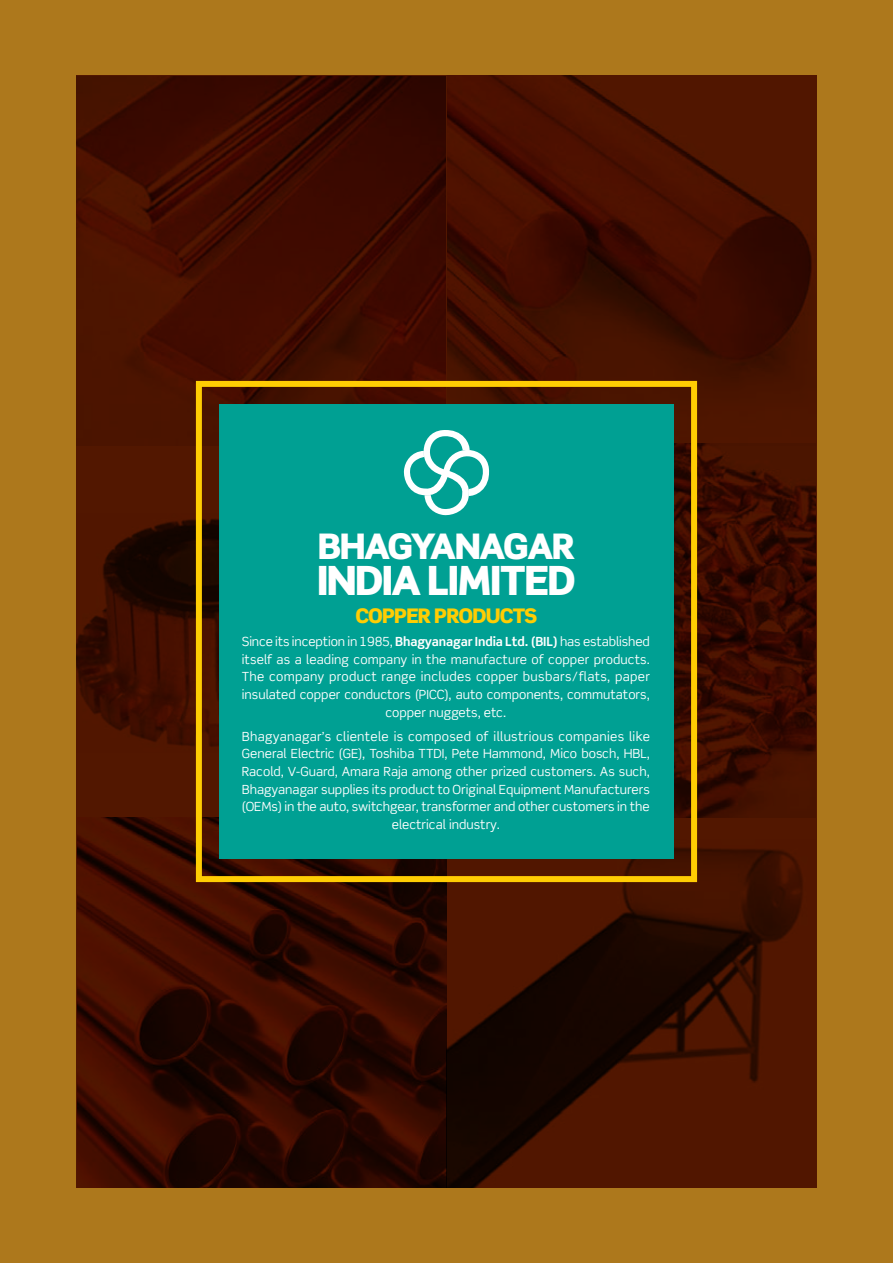
<style>
.page{position:relative;width:893px;height:1263px;background:#ad781c}
.page>*{position:absolute;margin:0;border:0;box-sizing:border-box;transform-origin:0 0}
.t1{font:900 40.35px "Scene Pro";letter-spacing:-.04em;color:#fff}
.t2{font:900 35.25px "Scene Pro";letter-spacing:-.04em;color:#fff}
.t3{font:900 20.1px "Scene Pro";letter-spacing:-.04em;color:#ffcd03}
.t4{font:12.6px/17.7px "Scene Pro";color:#fff;text-align:center}
.s1{font-weight:700}
</style>
<div class="page">
<img style="left:77px;top:76px;width:369px;height:370px">
<div style="left:446px;top:818px;width:370px;height:370px;background:#511600"></div>
<img style="left:446px;top:839px;width:357px;height:349px">
<img style="left:674px;top:445px;width:142px;height:372px">
<img style="left:448px;top:75px;width:369px;height:370px">
<div style="left:76px;top:448px;width:370px;height:370px;background:#521700"></div>
<img style="left:76px;top:513px;width:143px;height:239px">
<img style="left:77px;top:818px;width:369px;height:370px">
<div style="left:219px;top:404px;width:455px;height:455px;background:#00a093"></div>
<div style="left:196px;top:381px;width:501px;height:501px;border:6px solid #ffcd03"></div>
<svg style="left:403px;top:430px;width:87px;height:86px"></svg>
<h2 class="t2" style="left:318px;top:524px;width:259px">BHAGYANAGAR</h2>
<h1 class="t1" style="left:317px;top:554px;width:260px">INDIA LIMITED</h1>
<h3 class="t3" style="left:356px;top:602px;width:183px">COPPER PRODUCTS</h3>
<p class="t4" style="left:242px;top:633px;width:410px">Since its inception in 1985, <span class="s1">Bhagyanagar India Ltd. (BIL)</span> has established itself as a leading company in the manufacture of copper products.<br>The company product range includes copper busbars/flats, paper insulated copper conductors (PICC), auto components, commutators, copper nuggets, etc.</p>
<p class="t4" style="left:242px;top:727px;width:410px">Bhagyanagar’s clientele is composed of illustrious companies like General Electric (GE), Toshiba TTDI, Pete Hammond, Mico bosch, HBL, Racold, V-Guard, Amara Raja among other prized customers. As such, Bhagyanagar supplies its product to Original Equipment Manufacturers (OEMs) in the auto, switchgear, transformer and other customers in the electrical industry.</p>
</div>
